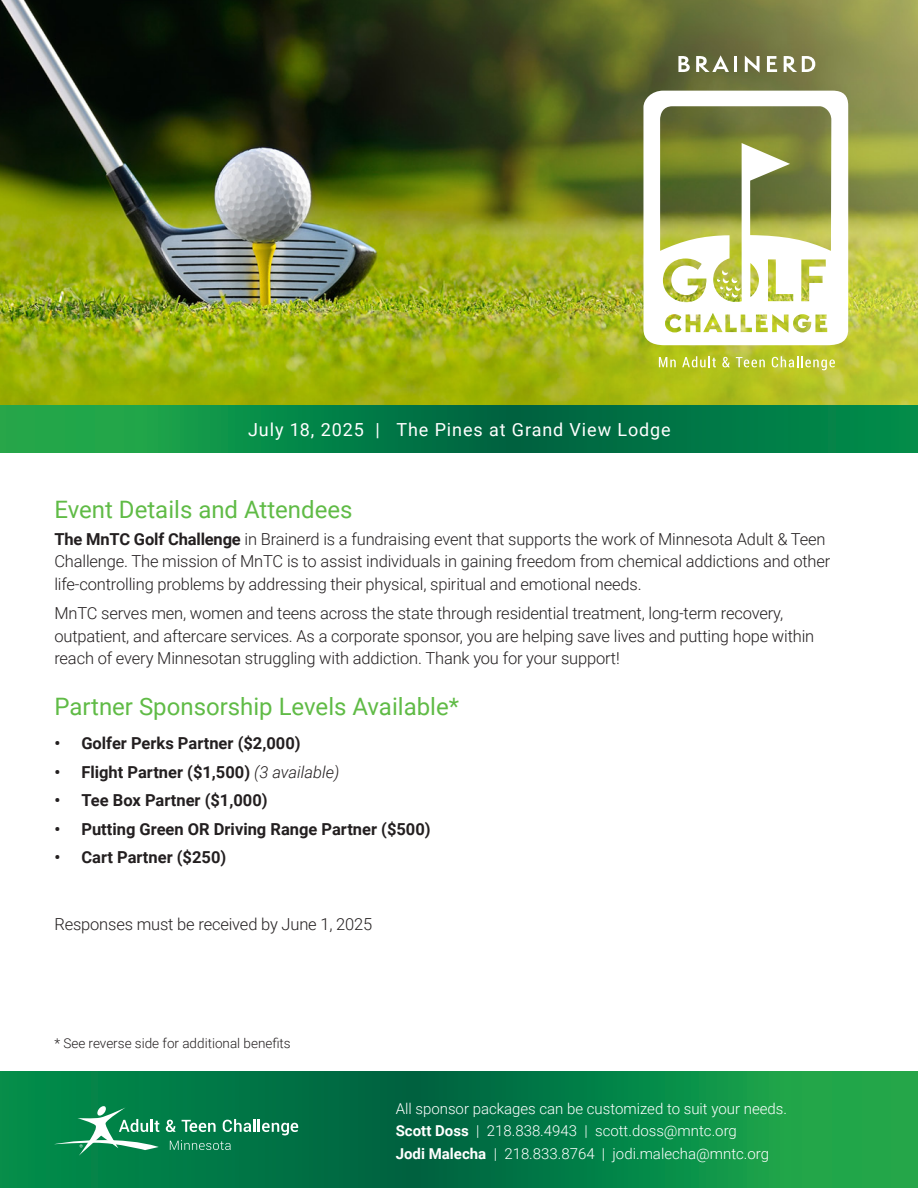
<style>
.page{position:relative;width:918px;height:1188px;background:#fff}
.page>*{position:absolute;margin:0;border:0;box-sizing:border-box;transform-origin:0 0}
.t1{font:24px "Roboto";color:#60bb46}
.t2{font:18px "Roboto";letter-spacing:.05em;color:#fff}
.t3{font:300 16.5px/22.5px "Roboto";letter-spacing:-.01em;color:#231f20}
.t4{font:700 16.5px "Roboto";color:#231f20}
.t5{font:300 15px "Roboto";color:#fff}
.t6{font:300 13.5px "Roboto";color:#231f20}
.s1{font-weight:700}
.s2{font-weight:300;font-style:italic}
</style>
<div class="page">
<img style="left:0;top:0;width:918px;height:405px">
<svg style="left:0;top:405px;width:918px;height:47px;background:#088346"></svg>
<svg style="left:0;top:1071px;width:918px;height:117px;background:#088346"></svg>
<svg style="left:166px;top:1119px;width:132px;height:31px;background:#2d8e67"></svg>
<svg style="left:54px;top:1106px;width:105px;height:49px"></svg>
<svg style="left:678px;top:56px;width:12px;height:16px"></svg>
<svg style="left:696px;top:55px;width:33px;height:17px"></svg>
<hr style="left:734px;top:56px;width:3px;height:16px;background:#fff">
<svg style="left:745px;top:56px;width:15px;height:17px"></svg>
<svg style="left:767px;top:56px;width:10px;height:16px"></svg>
<svg style="left:784px;top:56px;width:31px;height:16px"></svg>
<svg style="left:659px;top:357px;width:17px;height:10px"></svg>
<svg style="left:682px;top:356px;width:34px;height:11px"></svg>
<svg style="left:722px;top:357px;width:8px;height:10px"></svg>
<svg style="left:736px;top:357px;width:29px;height:10px"></svg>
<svg style="left:772px;top:356px;width:63px;height:14px"></svg>
<svg style="left:643px;top:91px;width:205px;height:254px"></svg>
<p class="t2" style="left:248px;top:417px;width:424px">July 18, 2025 | The Pines at Grand View Lodge</p>
<p class="t1" style="left:54px;top:492px;width:300px">Event Details and Attendees</p>
<p class="t3" style="left:54px;top:527px;width:778px"><span class="s1">The MnTC Golf Challenge</span> in Brainerd is a fundraising event that supports the work of Minnesota Adult &amp; Teen<br>Challenge. The mission of MnTC is to assist individuals in gaining freedom from chemical addictions and other life-controlling problems by addressing their physical, spiritual and emotional needs.</p>
<p class="t3" style="left:54px;top:601px;width:761px">MnTC serves men, women and teens across the state through residential treatment, long-term recovery, outpatient, and aftercare services. As a corporate sponsor, you are helping save lives and putting hope within reach of every Minnesotan struggling with addiction. Thank you for your support!</p>
<p class="t1" style="left:54px;top:689px;width:406px">Partner Sponsorship Levels Available*</p>
<p class="t4" style="left:54px;top:732px;width:248px">• Golfer Perks Partner ($2,000)</p>
<p class="t4" style="left:54px;top:760px;width:287px">• Flight Partner ($1,500) <span class="s2">(3 available)</span></p>
<p class="t4" style="left:54px;top:789px;width:215px">• Tee Box Partner ($1,000)</p>
<p class="t4" style="left:54px;top:817px;width:378px">• Putting Green OR Driving Range Partner ($500)</p>
<p class="t4" style="left:54px;top:846px;width:173px">• Cart Partner ($250)</p>
<p class="t3" style="left:54px;top:912px;width:319px">Responses must be received by June 1, 2025</p>
<p class="t6" style="left:54px;top:1034px;width:238px">* See reverse side for additional benefits</p>
<p class="t5" style="left:396px;top:1098px;width:393px">All sponsor packages can be customized to suit your needs.</p>
<p class="t5" style="left:396px;top:1120px;width:343px"><span class="s1">Scott Doss</span> | 218.838.4943 | scott.doss@mntc.org</p>
<p class="t5" style="left:396px;top:1143px;width:375px"><span class="s1">Jodi Malecha</span> | 218.833.8764 | jodi.malecha@mntc.org</p>
</div>
